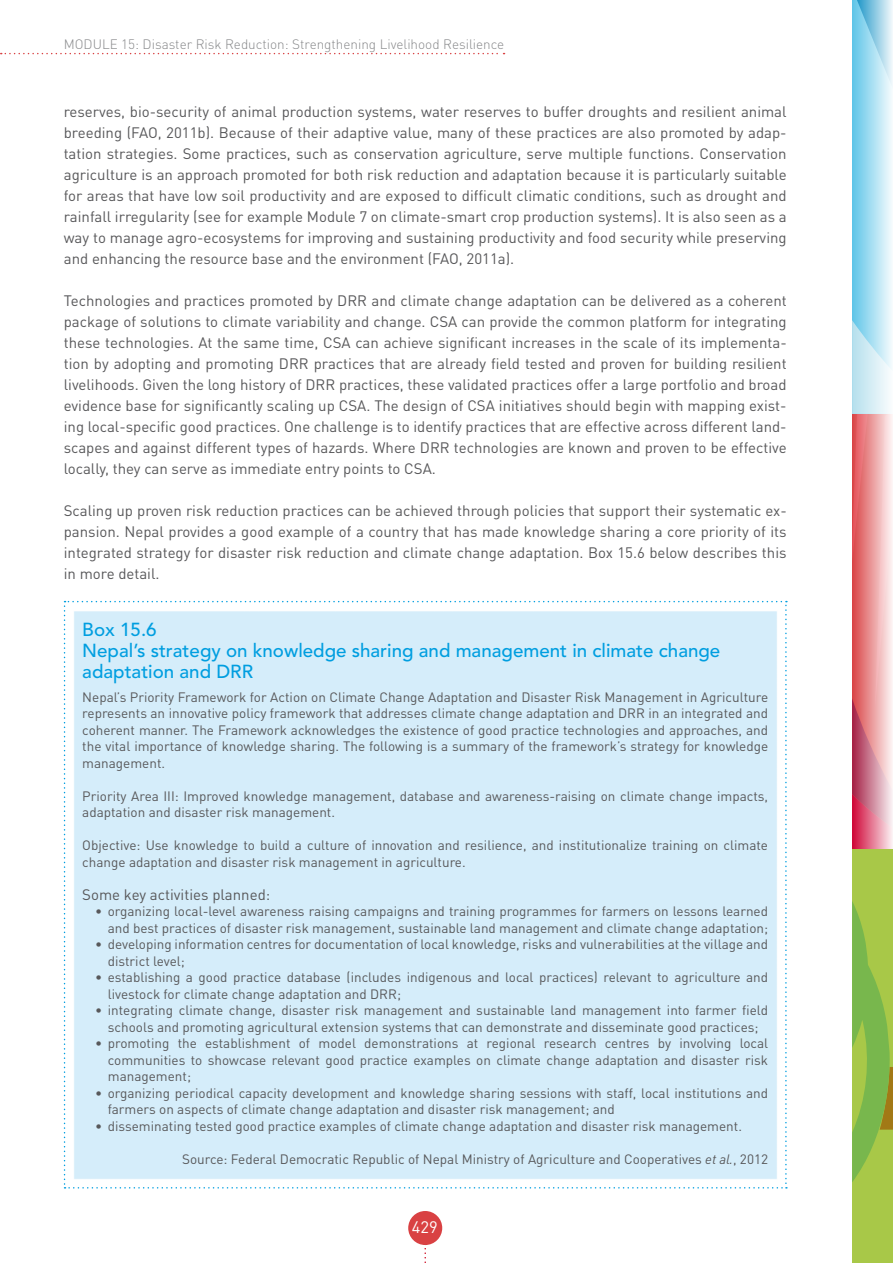
<style>
.page{position:relative;width:893px;height:1263px;background:#fff}
.page>*{position:absolute;margin:0;border:0;box-sizing:border-box;transform-origin:0 0}
.t1{font:500 18.75px/21px "Avenir LT Std";color:#009ee0}
.t2{font:16.5px "DIN Pro";color:#fff}
.t3{font:15px/21px "DIN Pro";color:#58585a;text-align:justify}
.t4{font:13.5px/16.5px "DIN Pro";color:#58585a}
.t5{font:300 13.5px "DIN Pro";color:#87888a}
.s1{font-style:italic}
</style>
<div class="page">
<svg style="left:424px;top:1245px;width:2px;height:18px"></svg>
<div style="left:408px;top:1211px;width:34px;height:34px;background:#d94143;border-radius:50%"></div>
<div style="left:852px;top:849px;width:41px;height:414px;background:#a8c848"></div>
<svg style="left:852px;top:901px;width:41px;height:281px"></svg>
<svg style="left:1px;top:53px;width:504px;height:1px"></svg>
<svg style="left:852px;top:0;width:41px;height:849px"></svg>
<div style="left:64px;top:601px;width:723px;height:587px;background:#d5edfa"></div>
<p class="t5" style="left:64px;top:35px;width:442px">MODULE 15: Disaster Risk Reduction: Strengthening Livelihood Resilience</p>
<p class="t3" style="left:64px;top:100px;width:724px">reserves, bio-security of animal production systems, water reserves to buffer droughts and resilient animal breeding (FAO, 2011b). Because of their adaptive value, many of these practices are also promoted by adap&shy;tation strategies. Some practices, such as conservation agriculture, serve multiple functions. Conservation agriculture is an approach promoted for both risk reduction and adaptation because it is particularly suitable for areas that have low soil productivity and are exposed to difficult climatic conditions, such as drought and rainfall irregularity (see for example Module 7 on climate-smart crop production systems). It is also seen as a way to manage agro-ecosystems for improving and sustaining productivity and food security while preserving and enhancing the resource base and the environment (FAO, 2011a).</p>
<p class="t3" style="left:64px;top:289px;width:724px">Technologies and practices promoted by DRR and climate change adaptation can be delivered as a coherent package of solutions to climate variability and change. CSA can provide the common platform for integrating these technologies. At the same time, CSA can achieve significant increases in the scale of its implementa&shy;tion by adopting and promoting DRR practices that are already field tested and proven for building resilient livelihoods. Given the long history of DRR practices, these validated practices offer a large portfolio and broad evidence base for significantly scaling up CSA. The design of CSA initiatives should begin with mapping exist&shy;ing local-specific good practices. One challenge is to identify practices that are effective across different land&shy;scapes and against different types of hazards. Where DRR technologies are known and proven to be effective locally, they can serve as immediate entry points to CSA.</p>
<p class="t3" style="left:64px;top:499px;width:724px">Scaling up proven risk reduction practices can be achieved through policies that support their systematic ex&shy;pansion. Nepal provides a good example of a country that has made knowledge sharing a core priority of its integrated strategy for disaster risk reduction and climate change adaptation. Box 15.6 below describes this in more detail.</p>
<p class="t1" style="left:82px;top:619px;width:640px">Box 15.6<br>Nepal’s strategy on knowledge sharing and management in climate change adaptation and DRR</p>
<p class="t4" style="left:82px;top:688px;width:687px;text-align:justify">Nepal’s Priority Framework for Action on Climate Change Adaptation and Disaster Risk Management in Agriculture represents an innovative policy framework that addresses climate change adaptation and DRR in an integrated and coherent manner. The Framework acknowledges the existence of good practice technologies and approaches, and the vital importance of knowledge sharing. The following is a summary of the framework’s strategy for knowledge management.</p>
<p class="t4" style="left:82px;top:787px;width:687px">Priority Area III: Improved knowledge management, database and awareness-raising on climate change impacts, adaptation and disaster risk management.</p>
<p class="t4" style="left:82px;top:837px;width:687px">Objective: Use knowledge to build a culture of innovation and resilience, and institutionalize training on climate change adaptation and disaster risk management in agriculture.</p>
<p class="t3" style="left:82px;top:883px;width:189px">Some key activities planned:</p>
<p class="t4" style="left:95px;top:903px;width:675px;text-align:right">• organizing local-level awareness raising campaigns and training programmes for farmers on lessons learned and best practices of disaster risk management, sustainable land management and climate change adaptation;</p>
<p class="t4" style="left:108px;top:936px;width:662px;text-indent:-13px">• developing information centres for documentation of local knowledge, risks and vulnerabilities at the village and district level;</p>
<p class="t4" style="left:108px;top:969px;width:662px;text-indent:-13px">• establishing a good practice database (includes indigenous and local practices) relevant to agriculture and livestock for climate change adaptation and DRR;</p>
<p class="t4" style="left:95px;top:1002px;width:675px;text-align:center">• integrating climate change, disaster risk management and sustainable land management into farmer field schools and promoting agricultural extension systems that can demonstrate and disseminate good practices;</p>
<p class="t4" style="left:108px;top:1035px;width:662px;text-align:justify;text-indent:-13px">• promoting the establishment of model demonstrations at regional research centres by involving local communities to showcase relevant good practice examples on climate change adaptation and disaster risk management;</p>
<p class="t4" style="left:108px;top:1084px;width:662px;text-indent:-13px">• organizing periodical capacity development and knowledge sharing sessions with staff, local institutions and farmers on aspects of climate change adaptation and disaster risk management; and</p>
<p class="t4" style="left:95px;top:1117px;width:648px">• disseminating tested good practice examples of climate change adaptation and disaster risk management.</p>
<p class="t4" style="left:182px;top:1150px;width:588px">Source: Federal Democratic Republic of Nepal Ministry of Agriculture and Cooperatives <span class="s1">et al.</span>, 2012</p>
<p class="t2" style="left:412px;top:1216px;width:27px">429</p>
</div>
